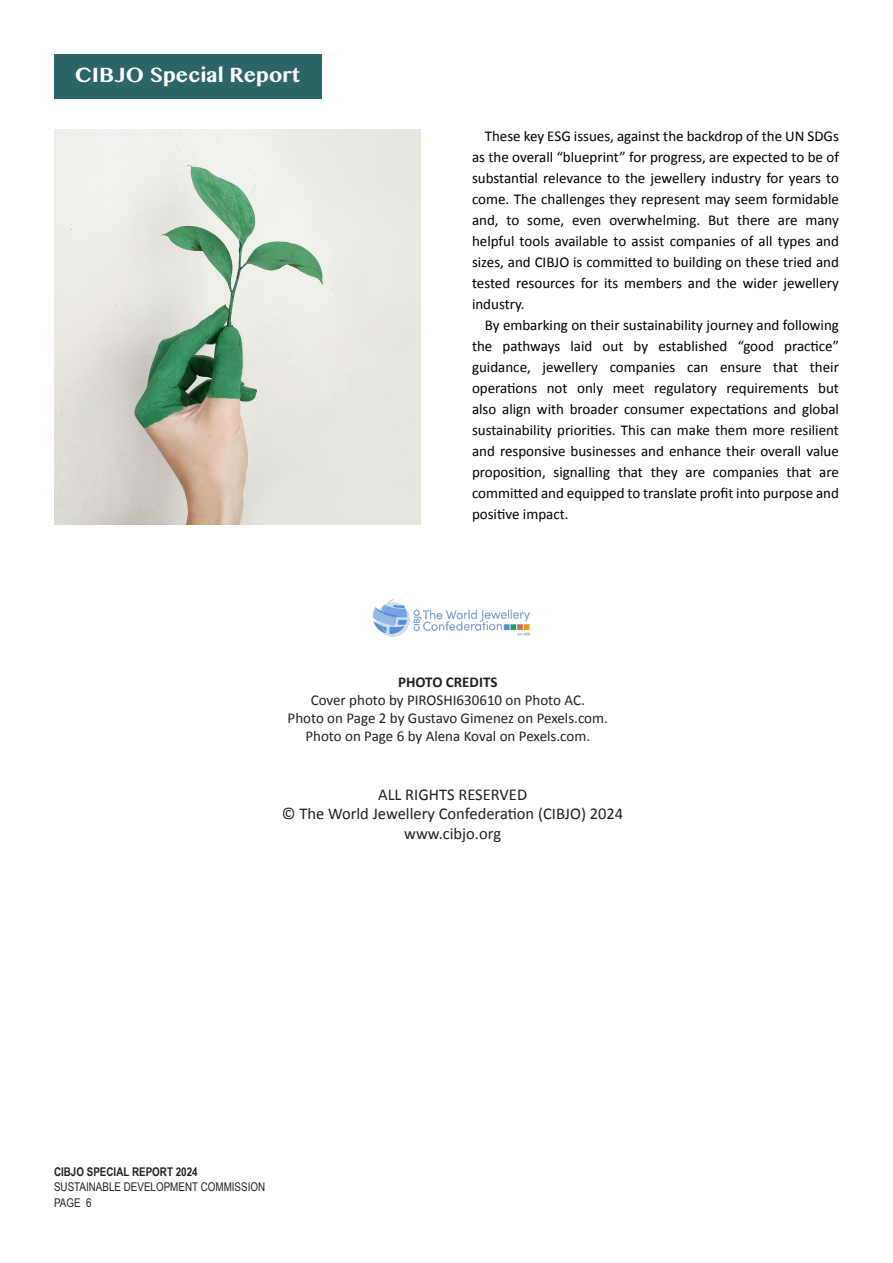
<style>
.page{position:relative;width:893px;height:1263px;background:#fff}
.page>*{position:absolute;margin:0;border:0;box-sizing:border-box;transform-origin:0 0}
.t1{font:700 24px "Khmer MN";color:#fff}
.t2{font:16.5px "Calibri";color:#231f20}
.t3{font:15px/21px "Calibri";color:#000;text-align:right}
.t4{font:15px "Calibri";color:#231f20}
.t5{font:700 15px "Calibri";color:#231f20}
.t6{font:12px "Arial Narrow";color:#231f20}
.t7{font:700 12px "Arial Narrow";color:#231f20}
</style>
<div class="page">
<div style="left:54px;top:54px;width:267px;height:45px;background:#2b6566"></div>
<img style="left:372px;top:599px;width:158px;height:38px">
<img style="left:54px;top:129px;width:367px;height:396px">
<p class="t1" style="left:75px;top:60px;width:227px">CIBJO Special Report</p>
<p class="t3" style="left:472px;top:125px;width:368px">These key ESG issues, against the backdrop of the UN SDGs as the overall “blueprint” for progress, are expected to be of substantial relevance to the jewellery industry for years to come. The challenges they represent may seem formidable many</p>
<p class="t3" style="left:609px;top:209px;width:92px">overwhelming.</p>
<p class="t3" style="left:737px;top:209px;width:34px">there</p>
<p class="t3" style="left:472px;top:209px;width:368px;text-align:left">and,<br>helpful tools available to assist companies of all types and sizes, and CIBJO is committed to building on these tried and tested resources for its members and the wider jewellery industry.</p>
<p class="t3" style="left:485px;top:314px;width:356px">By embarking on their sustainability journey and following practice“</p>
<p class="t3" style="left:708px;top:209px;width:23px">But</p>
<p class="t3" style="left:507px;top:209px;width:14px">to</p>
<p class="t3" style="left:527px;top:209px;width:38px">some,</p>
<p class="t3" style="left:572px;top:209px;width:31px">even</p>
<p class="t3" style="left:778px;top:209px;width:21px">are</p>
<p class="t3" style="left:738px;top:335px;width:38px">“good</p>
<p class="t3" style="left:472px;top:335px;width:22px">the</p>
<p class="t3" style="left:503px;top:335px;width:59px">pathways</p>
<p class="t3" style="left:570px;top:335px;width:23px">laid</p>
<p class="t3" style="left:634px;top:335px;width:16px">by</p>
<p class="t3" style="left:658px;top:335px;width:71px">established</p>
<p class="t3" style="left:603px;top:335px;width:22px">out</p>
<p class="t3" style="left:472px;top:356px;width:60px">guidance,</p>
<p class="t3" style="left:542px;top:356px;width:57px">jewellery</p>
<p class="t3" style="left:610px;top:356px;width:67px">companies</p>
<p class="t3" style="left:687px;top:356px;width:23px">can</p>
<p class="t3" style="left:720px;top:356px;width:43px">ensure</p>
<p class="t3" style="left:773px;top:356px;width:26px">that</p>
<p class="t3" style="left:810px;top:356px;width:31px">their</p>
<p class="t3" style="left:577px;top:377px;width:28px">only</p>
<p class="t3" style="left:654px;top:377px;width:64px">regulatory</p>
<p class="t3" style="left:818px;top:377px;width:22px">but</p>
<p class="t3" style="left:472px;top:377px;width:67px">operations</p>
<p class="t3" style="left:472px;top:398px;width:368px">also align with broader consumer expectations and global</p>
<p class="t3" style="left:472px;top:419px;width:368px">sustainability priorities. This can make them more resilient</p>
<p class="t3" style="left:472px;top:440px;width:368px">and responsive businesses and enhance their overall value</p>
<p class="t3" style="left:819px;top:461px;width:21px">are</p>
<p class="t3" style="left:726px;top:377px;width:84px">requirements</p>
<p class="t3" style="left:547px;top:377px;width:22px">not</p>
<p class="t3" style="left:613px;top:377px;width:33px">meet</p>
<p class="t3" style="left:553px;top:461px;width:58px">signalling</p>
<p class="t3" style="left:618px;top:461px;width:26px">that</p>
<p class="t3" style="left:651px;top:461px;width:29px">they</p>
<p class="t3" style="left:787px;top:461px;width:26px">that</p>
<p class="t3" style="left:472px;top:461px;width:368px;text-align:left">proposition,<br>committed and equipped to translate profit into purpose and positive impact.</p>
<p class="t3" style="left:713px;top:461px;width:67px">companies</p>
<p class="t3" style="left:685px;top:461px;width:21px">are</p>
<p class="t5" style="left:398px;top:672px;width:101px">PHOTO CREDITS</p>
<p class="t4" style="left:311px;top:690px;width:276px">Cover photo by PIROSHI630610 on Photo AC.</p>
<p class="t4" style="left:288px;top:708px;width:322px">Photo on Page 2 by Gustavo Gimenez on Pexels.com.</p>
<p class="t4" style="left:305px;top:726px;width:286px">Photo on Page 6 by Alena Koval on Pexels.com.</p>
<p class="t2" style="left:378px;top:783px;width:151px">ALL RIGHTS RESERVED</p>
<p class="t2" style="left:282px;top:802px;width:343px">© The World Jewellery Confederation (CIBJO( 2024</p>
<p class="t2" style="left:404px;top:822px;width:98px">www.cibjo.org</p>
<p class="t7" style="left:54px;top:1163px;width:145px">CIBJO SPECIAL REPORT 2024</p>
<p class="t6" style="left:54px;top:1178px;width:213px">SUSTAINABLE DEVELOPMENT COMMISSION</p>
<p class="t6" style="left:86px;top:1193px;width:7px">6</p>
<p class="t6" style="left:54px;top:1193px;width:28px">PAGE</p>
</div>
